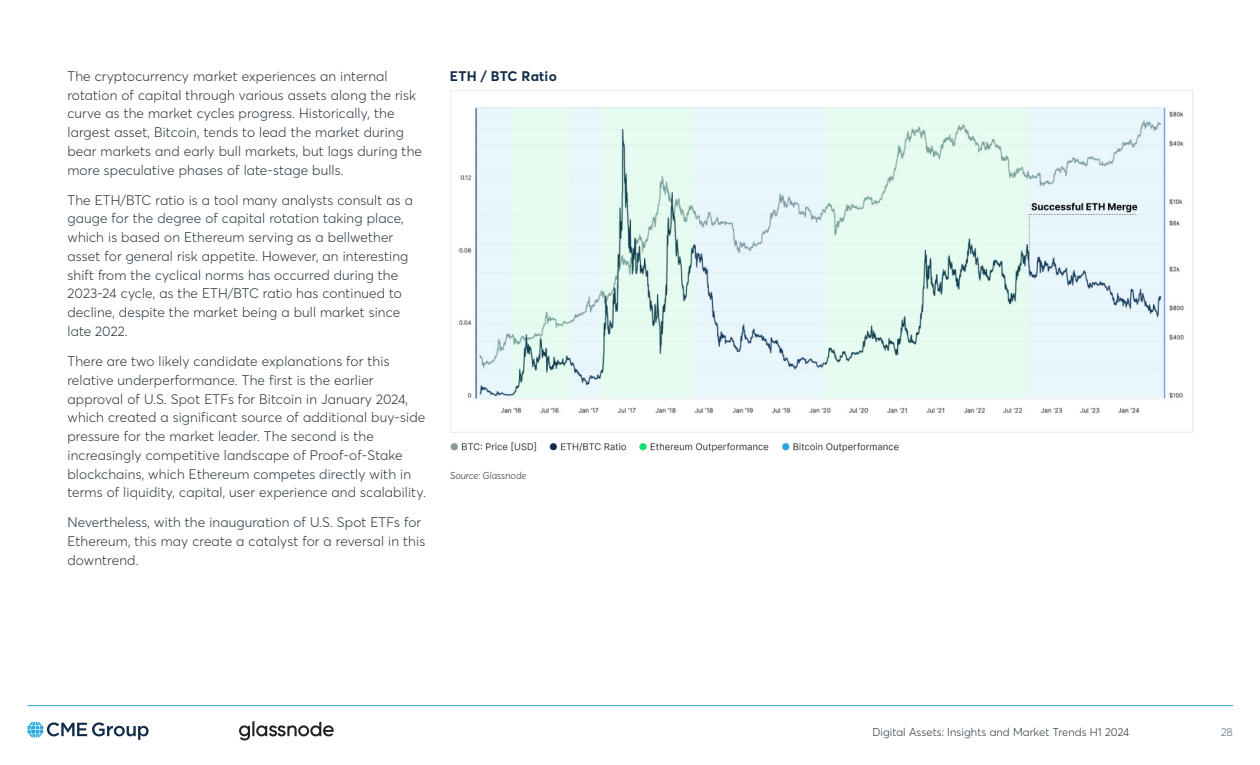
<style>
.page{position:relative;width:1260px;height:765px;background:#fff}
.page>*{position:absolute;margin:0;border:0;box-sizing:border-box;transform-origin:0 0}
.t1{font:300 13.75px/18.8px "Averta";letter-spacing:.01em;color:#25323c}
.t2{font:700 13.75px "Averta";letter-spacing:.015em;color:#112b4a}
.t3{font:300 11.25px "Averta";letter-spacing:.01em;color:#25323c}
.t4{font:300 11.25px "Averta";color:#5a6874}
.t5{font:italic 300 10px "Averta";color:#25323c}
</style>
<div class="page">
<hr style="left:28px;top:705px;width:1205px;height:1px;background:#25a9e0">
<img style="left:450px;top:90px;width:744px;height:363px">
<svg style="left:28px;top:722px;width:121px;height:18px"></svg>
<svg style="left:239px;top:721px;width:95px;height:20px"></svg>
<p class="t1" style="left:68px;top:66px;width:356px">The cryptocurrency market experiences an internal rotation of capital through various assets along the risk curve as the market cycles progress. Historically, the largest asset, Bitcoin, tends to lead the market during bear markets and early bull markets, but lags during the more speculative phases of late-stage bulls.</p>
<p class="t1" style="left:68px;top:190px;width:347px">The ETH/BTC ratio is a tool many analysts consult as a gauge for the degree of capital rotation taking place, which is based on Ethereum serving as a bellwether asset for general risk appetite. However, an interesting shift from the cyclical norms has occurred during the 2023-24 cycle, as the ETH/BTC ratio has continued to decline, despite the market being a bull market since late 2022.</p>
<p class="t1" style="left:68px;top:351px;width:360px">There are two likely candidate explanations for this relative underperformance. The first is the earlier approval of U.S. Spot ETFs for Bitcoin in January 2024, which created a significant source of additional buy-side pressure for the market leader. The second is the increasingly competitive landscape of Proof-of-Stake blockchains, which Ethereum competes directly with in terms of liquidity, capital, user experience and scalability.</p>
<p class="t1" style="left:68px;top:513px;width:359px">Nevertheless, with the inauguration of U.S. Spot ETFs for<br>Ethereum, this may create a catalyst for a reversal in this downtrend.</p>
<p class="t2" style="left:450px;top:67px;width:108px">ETH / BTC Ratio</p>
<p class="t5" style="left:450px;top:469px;width:78px">Source: Glassnode</p>
<p class="t3" style="left:872px;top:725px;width:259px">Digital Assets: Insights and Market Trends H1 2024</p>
<p class="t4" style="left:1221px;top:725px;width:14px">28</p>
</div>
